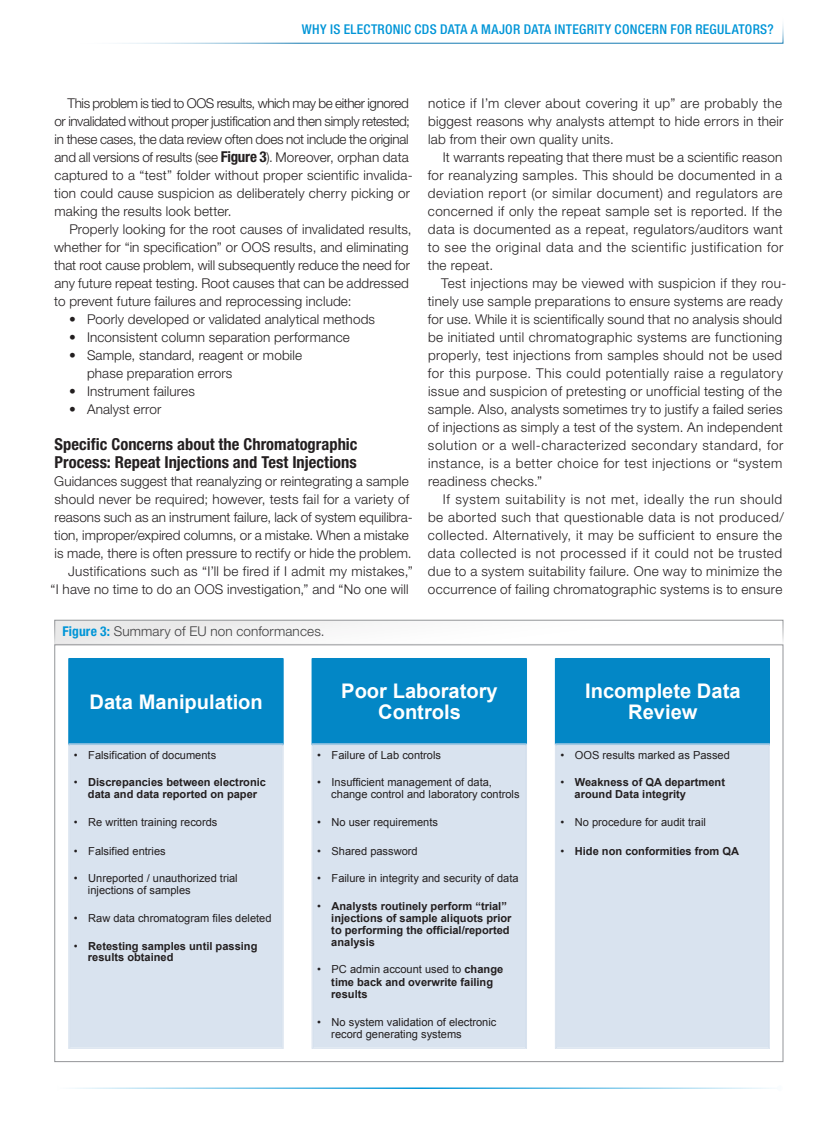
<style>
.page{position:relative;width:837px;height:1134px;background:#fff}
.page>*{position:absolute;margin:0;border:0;box-sizing:border-box;transform-origin:0 0}
.t1{font:700 20.1px/21.1px "Arial";color:#fff;text-align:center}
.subhead_a{font:700 condensed 16.5px/18px "Helvetica Neue LT Std";letter-spacing:.005em;color:#231f20}
.text{font:300 13.5px/18px "Helvetica Neue LT Std";letter-spacing:.02em;color:#231f20}
.text-2{font:300 13.5px/18px "Helvetica Neue LT Std";letter-spacing:-.015em;color:#231f20}
.textnoindent{font:300 13.5px/18px "Helvetica Neue LT Std";letter-spacing:.005em;color:#231f20}
.text_bullet_dot{font:300 13.5px/18px "Helvetica Neue LT Std";letter-spacing:.01em;color:#231f20}
.t2{font:500 condensed 13.5px "Helvetica Neue LT Std";letter-spacing:.02em;color:#0095d7}
.figure_caption{font:300 13.5px "Helvetica Neue LT Std";letter-spacing:.01em;color:#3e3e3f}
.t3{font:11.1px/12.1px "Arial";color:#231f20}
.t4{font:700 11.1px/12.1px "Arial";color:#231f20}
.s1{font-weight:700;font-stretch:condensed;font-size:15px}
.s2{font-weight:700;font-stretch:condensed;color:#0095d7}
.s3{font-weight:400}
</style>
<div class="page">
<hr style="left:57px;top:1087px;width:723px;height:2px;background:#0095d7">
<div style="left:68px;top:658px;width:216px;height:87px;background:#0387c6"></div>
<div style="left:69px;top:745px;width:214px;height:303px;background:#d9e3ef"></div>
<hr style="left:69px;top:744px;width:214px;height:1px;background:#d3deec">
<div style="left:312px;top:658px;width:215px;height:87px;background:#0387c6"></div>
<div style="left:313px;top:745px;width:213px;height:303px;background:#d9e3ef"></div>
<hr style="left:313px;top:744px;width:213px;height:1px;background:#d3deec">
<div style="left:555px;top:658px;width:215px;height:87px;background:#0387c6"></div>
<div style="left:556px;top:745px;width:213px;height:303px;background:#d9e3ef"></div>
<hr style="left:556px;top:744px;width:213px;height:1px;background:#d3deec">
<div style="left:54px;top:620px;width:729px;height:24px;background:linear-gradient(to right,#ebeaeb,#fff)"></div>
<div style="left:54px;top:620px;width:729px;height:24px;border:1px solid #939598"></div>
<p class="t2" style="left:302px;top:21px;width:473px">WHY IS ELECTRONIC CDS DATA A MAJOR DATA INTEGRITY CONCERN FOR REGULATORS?</p>
<p class="text-2" style="left:54px;top:94px;width:360px;text-indent:13px">This problem is tied to OOS results, which may be either ignored or invalidated without proper justification and then simply retested; in these cases, the data review often does not include the original and all versions of results (see <span class="s1">Figure 3</span>). Moreover, orphan data captured to a “test” folder without proper scientific invalida&shy;tion could cause suspicion as deliberately cherry picking or making the results look better.</p>
<p class="text" style="left:54px;top:220px;width:359px;text-indent:15px">Properly looking for the root causes of invalidated results, whether for “in specification” or OOS results, and eliminating that root cause problem, will subsequently reduce the need for any future repeat testing. Root causes that can be addressed to prevent future failures and reprocessing include:</p>
<p class="text_bullet_dot" style="left:69px;top:310px;width:308px">• Poorly developed or validated analytical methods</p>
<p class="text_bullet_dot" style="left:69px;top:328px;width:282px">• Inconsistent column separation performance</p>
<p class="text_bullet_dot" style="left:87px;top:346px;width:217px;text-indent:-18px">• Sample, standard, reagent or mobile phase preparation errors</p>
<p class="text_bullet_dot" style="left:69px;top:382px;width:127px">• Instrument failures</p>
<p class="text_bullet_dot" style="left:69px;top:400px;width:94px">• Analyst error</p>
<p class="subhead_a" style="left:55px;top:435px;width:304px">Specific Concerns about the Chromatographic<br>Process: Repeat Injections and Test Injections</p>
<p class="textnoindent" style="left:54px;top:472px;width:360px">Guidances suggest that reanalyzing or reintegrating a sample should never be required; however, tests fail for a variety of reasons such as an instrument failure, lack of system equilibra&shy;tion, improper/expired columns, or a mistake. When a mistake is made, there is often pressure to rectify or hide the problem.</p>
<p class="text" style="left:51px;top:562px;width:364px;text-align:right">Justifications such as “I’ll be fired if I admit my mistakes,”<br>“I have no time to do an OOS investigation,” and “No one will</p>
<p class="figure_caption" style="left:63px;top:623px;width:264px"><span class="s2">Figure 3:</span> Summary of EU non conformances.</p>
<p class="text" style="left:428px;top:94px;width:357px;text-align:justify">notice if I’m clever about covering it up” are probably the biggest reasons why analysts attempt to hide errors in their lab from their own quality units.</p>
<p class="text" style="left:428px;top:148px;width:357px;text-align:justify;text-indent:15px">It warrants repeating that there must be a scientific reason for reanalyzing samples. This should be documented in a deviation report (or similar document) and regulators are concerned if only the repeat sample set is reported. If the data is documented as a repeat, regulators/auditors want to see the original data and the scientific justification for the repeat.</p>
<p class="text" style="left:428px;top:274px;width:360px;text-indent:13px">Test injections may be viewed with suspicion if they rou&shy;tinely use sample preparations to ensure systems are ready for use. While it is scientifically sound that no analysis should be initiated until chromatographic systems are functioning properly, test injections from samples should not be used for this purpose. This could potentially raise a regulatory issue and suspicion of pretesting or unofficial testing of the sample. Also, analysts sometimes try to justify a failed series of injections as simply a test of the system. An independent solution or a well-characterized secondary standard, for instance, is a better choice for test injections or “system readiness checks.”</p>
<p class="text" style="left:428px;top:490px;width:358px;text-indent:15px">If system suitability is not met, ideally the run should be aborted such that questionable data is not produced/ collected. Alternatively, it may be sufficient to ensure the data collected is not processed if it could not be trusted due to a system suitability failure. One way to minimize the occurrence of failing chromatographic systems is to ensure</p>
<p class="t1" style="left:90px;top:692px;width:175px">Data Manipulation</p>
<p class="t3" style="left:74px;top:749px;width:144px">• Falsification of documents</p>
<p class="t4" style="left:74px;top:777px;width:194px;text-align:center"><span class="s3">•</span> Discrepancies between electronic data and data reported on paper</p>
<p class="t3" style="left:74px;top:817px;width:145px">• Re written training records</p>
<p class="t3" style="left:74px;top:845px;width:93px">• Falsified entries</p>
<p class="t3" style="left:88px;top:872px;width:151px;text-indent:-14px">• Unreported / unauthorized trial injections of samples</p>
<p class="t3" style="left:74px;top:912px;width:199px">• Raw data chromatogram files deleted</p>
<p class="t4" style="left:88px;top:941px;width:171px;line-height:11.1px;text-indent:-14px"><span class="s3">•</span> Retesting samples until passing results obtained</p>
<p class="t1" style="left:341px;top:681px;width:158px">Poor Laboratory<br>Controls</p>
<p class="t3" style="left:317px;top:749px;width:125px">• Failure of Lab controls</p>
<p class="t3" style="left:331px;top:776px;width:190px;text-indent:-14px">• Insufficient management of data, change control and laboratory controls</p>
<p class="t3" style="left:317px;top:817px;width:122px">• No user requirements</p>
<p class="t3" style="left:317px;top:845px;width:102px">• Shared password</p>
<p class="t3" style="left:317px;top:872px;width:203px">• Failure in integrity and security of data</p>
<p class="t4" style="left:331px;top:900px;width:182px;text-indent:-14px"><span class="s3">•</span> Analysts routinely perform “trial” injections of sample aliquots prior to performing the official/reported analysis</p>
<p class="t4" style="left:331px;top:964px;width:173px;text-indent:-14px"><span class="s3">• PC admin account used to</span> change time back and overwrite failing results</p>
<p class="t3" style="left:331px;top:1016px;width:167px;text-indent:-14px">• No system validation of electronic record generating systems</p>
<p class="t1" style="left:585px;top:681px;width:157px">Incomplete Data<br>Review</p>
<p class="t3" style="left:561px;top:749px;width:171px">• OOS results marked as Passed</p>
<p class="t4" style="left:575px;top:777px;width:152px;text-indent:-14px"><span class="s3">•</span> Weakness of QA department around Data integrity</p>
<p class="t3" style="left:561px;top:817px;width:147px">• No procedure for audit trail</p>
<p class="t4" style="left:561px;top:845px;width:180px"><span class="s3">•</span> Hide non conformities from QA</p>
</div>
